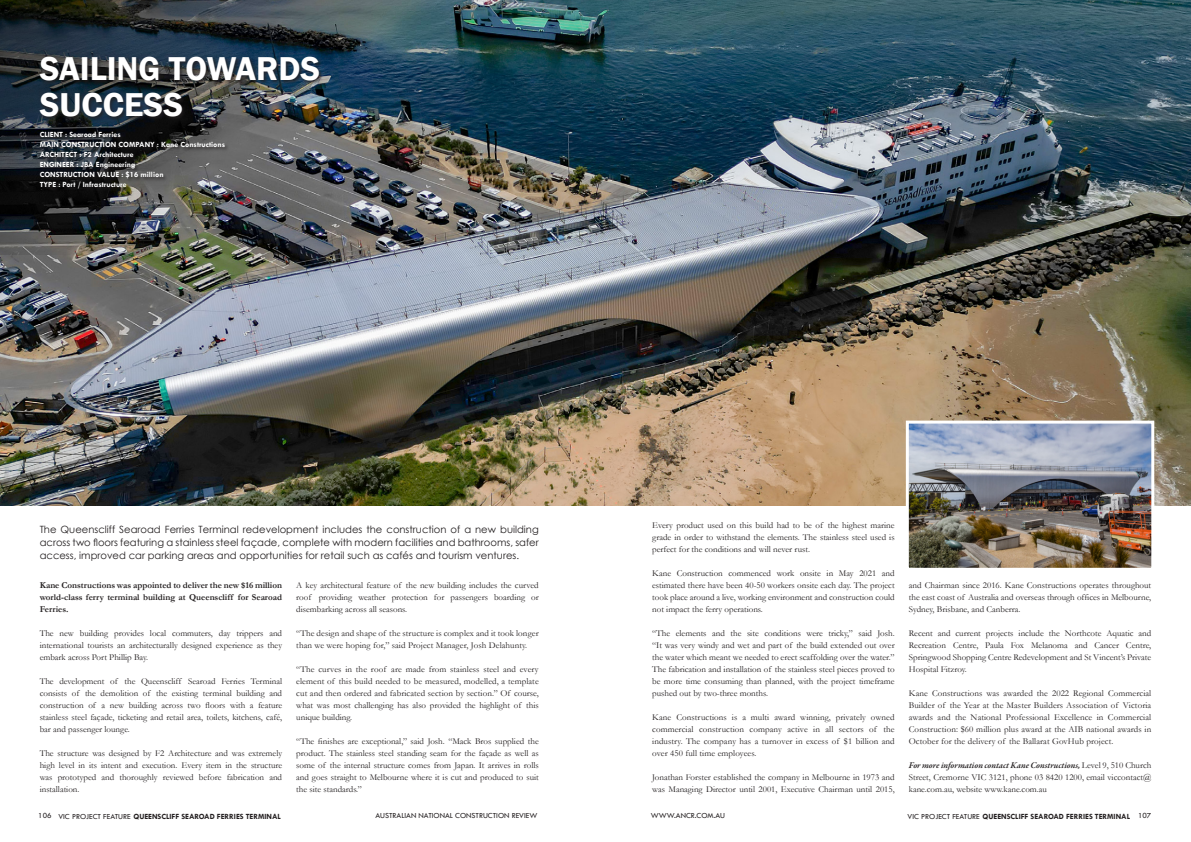
<style>
.page{position:relative;width:1191px;height:842px;background:#fff}
.page>*{position:absolute;margin:0;border:0;box-sizing:border-box;transform-origin:0 0}
.t1{font:600 34px/36px "Franklin Gothic";color:#fff}
.t2{font:10px/13px "Century Gothic";color:#231f20;text-align:justify}
.t3{font:9px/12px "Garamond";color:#231f20;text-align:justify}
.t4{font:700 9px/12px "Garamond";color:#231f20;text-align:justify}
.t5{font:700 8px "Tw Cen";color:#fff}
.t6{font:700 8px "Tw Cen";color:#231f20}
.t7{font:8px "Tw Cen";color:#231f20}
.s1{font-family:"Garamond Premr Pro";font-weight:600;font-style:italic}
.s2{font-weight:400}
</style>
<div class="page">
<img style="left:0;top:0;width:1191px;height:505px">
<img style="left:0;top:0;width:595px;height:255px">
<div style="left:39px;top:131px;width:191px;height:63px;background:#231f20;opacity:.75"></div>
<div style="left:39px;top:56px;width:285px;height:65px;background:#231f20;opacity:.75"></div>
<img style="left:904px;top:419px;width:251px;height:149px">
<p class="t1" style="left:40px;top:51px;width:282px">SAILING TOWARDS<br>SUCCESS</p>
<p class="t5" style="left:40px;top:130px;width:83px">CLIENT : Searoad Ferries</p>
<p class="t5" style="left:40px;top:140px;width:187px">MAIN CONSTRUCTION COMPANY : Kane Constructions</p>
<p class="t5" style="left:40px;top:150px;width:95px">ARCHITECT : F2 Architecture</p>
<p class="t5" style="left:40px;top:160px;width:97px">ENGINEER : JBA Engineering</p>
<p class="t5" style="left:40px;top:170px;width:125px">CONSTRUCTION VALUE : $16 million</p>
<p class="t5" style="left:40px;top:180px;width:89px">TYPE : Port / Infrastructure</p>
<p class="t2" style="left:40px;top:522px;width:500px">The Queenscliff Searoad Ferries Terminal redevelopment includes the construction of a new building across two floors featuring a stainless steel façade, complete with modern facilities and bathrooms, safer access, improved car parking areas and opportunities for retail such as cafés and tourism ventures.</p>
<p class="t4" style="left:40px;top:579px;width:244px">Kane Constructions was appointed to deliver the new $16 million world-class ferry terminal building at Queenscliff for Searoad Ferries.</p>
<p class="t3" style="left:40px;top:627px;width:244px">The new building provides local commuters, day trippers and international tourists an architecturally designed experience as they embark across Port Phillip Bay.</p>
<p class="t3" style="left:40px;top:675px;width:244px">The development of the Queenscliff Searoad Ferries Terminal consists of the demolition of the existing terminal building and construction of a new building across two floors with a feature stainless steel façade, ticketing and retail area, toilets, kitchens, café, bar and passenger lounge.</p>
<p class="t3" style="left:40px;top:747px;width:244px">The structure was designed by F2 Architecture and was extremely high level in its intent and execution. Every item in the structure was prototyped and thoroughly reviewed before fabrication and installation.</p>
<p class="t3" style="left:296px;top:579px;width:244px">A key architectural feature of the new building includes the curved roof providing weather protection for passengers boarding or disembarking across all seasons.</p>
<p class="t3" style="left:296px;top:627px;width:244px">“The design and shape of the structure is complex and it took longer than we were hoping for,” said Project Manager, Josh Delahunty.</p>
<p class="t3" style="left:296px;top:663px;width:244px">“The curves in the roof are made from stainless steel and every element of this build needed to be measured, modelled, a template cut and then ordered and fabricated section by section.” Of course, what was most challenging has also provided the highlight of this unique building.</p>
<p class="t3" style="left:296px;top:735px;width:244px">“The finishes are exceptional,” said Josh. “Mack Bros supplied the product. The stainless steel standing seam for the façade as well as some of the internal structure comes from Japan. It arrives in rolls and goes straight to Melbourne where it is cut and produced to suit the site standards.”</p>
<p class="t3" style="left:652px;top:519px;width:244px">Every product used on this build had to be of the highest marine grade in order to withstand the elements. The stainless steel used is perfect for the conditions and will never rust.</p>
<p class="t3" style="left:652px;top:567px;width:244px">Kane Construction commenced work onsite in May 2021 and estimated there have been 40-50 workers onsite each day. The project took place around a live, working environment and construction could not impact the ferry operations.</p>
<p class="t3" style="left:652px;top:627px;width:244px">“The elements and the site conditions were tricky,” said Josh. “It was very windy and wet and part of the build extended out over the water which meant we needed to erect scaffolding over the water.” The fabrication and installation of the stainless steel pieces proved to be more time consuming than planned, with the project timeframe pushed out by two-three months.</p>
<p class="t3" style="left:652px;top:711px;width:244px">Kane Constructions is a multi award winning, privately owned commercial construction company active in all sectors of the industry. The company has a turnover in excess of $1 billion and over 450 full time employees.</p>
<p class="t3" style="left:652px;top:771px;width:244px">Jonathan Forster established the company in Melbourne in 1973 and was Managing Director until 2001, Executive Chairman until 2015,</p>
<p class="t3" style="left:909px;top:579px;width:244px">and Chairman since 2016. Kane Constructions operates throughout the east coast of Australia and overseas through offices in Melbourne, Sydney, Brisbane, and Canberra.</p>
<p class="t3" style="left:909px;top:627px;width:244px">Recent and current projects include the Northcote Aquatic and Recreation Centre, Paula Fox Melanoma and Cancer Centre, Springwood Shopping Centre Redevelopment and St Vincent’s Private Hospital Fitzroy.</p>
<p class="t3" style="left:909px;top:687px;width:244px">Kane Constructions was awarded the 2022 Regional Commercial Builder of the Year at the Master Builders Association of Victoria awards and the National Professional Excellence in Commercial Construction: $60 million plus award at the AIB national awards in October for the delivery of the Ballarat GovHub project.</p>
<p class="t3" style="left:909px;top:759px;width:244px"><span class="s1">For more information contact Kane Constructions,</span> Level 9, 510 Church Street, Cremorne VIC 3121, phone 03 8420 1200, email viccontact@ kane.com.au, website www.kane.com.au</p>
<p class="t6" style="left:38px;top:811px;width:244px"><span class="s2">106 VIC PROJECT FEATURE</span> QUEENSCLIFF SEAROAD FERRIES TERMINAL</p>
<p class="t7" style="left:375px;top:811px;width:163px">AUSTRALIAN NATIONAL CONSTRUCTION REVIEW</p>
<p class="t7" style="left:651px;top:811px;width:76px">WWW.ANCR.COM.AU</p>
<p class="t6" style="left:907px;top:811px;width:245px"><span class="s2">VIC PROJECT FEATURE</span> QUEENSCLIFF SEAROAD FERRIES TERMINAL <span class="s2">107</span></p>
</div>
